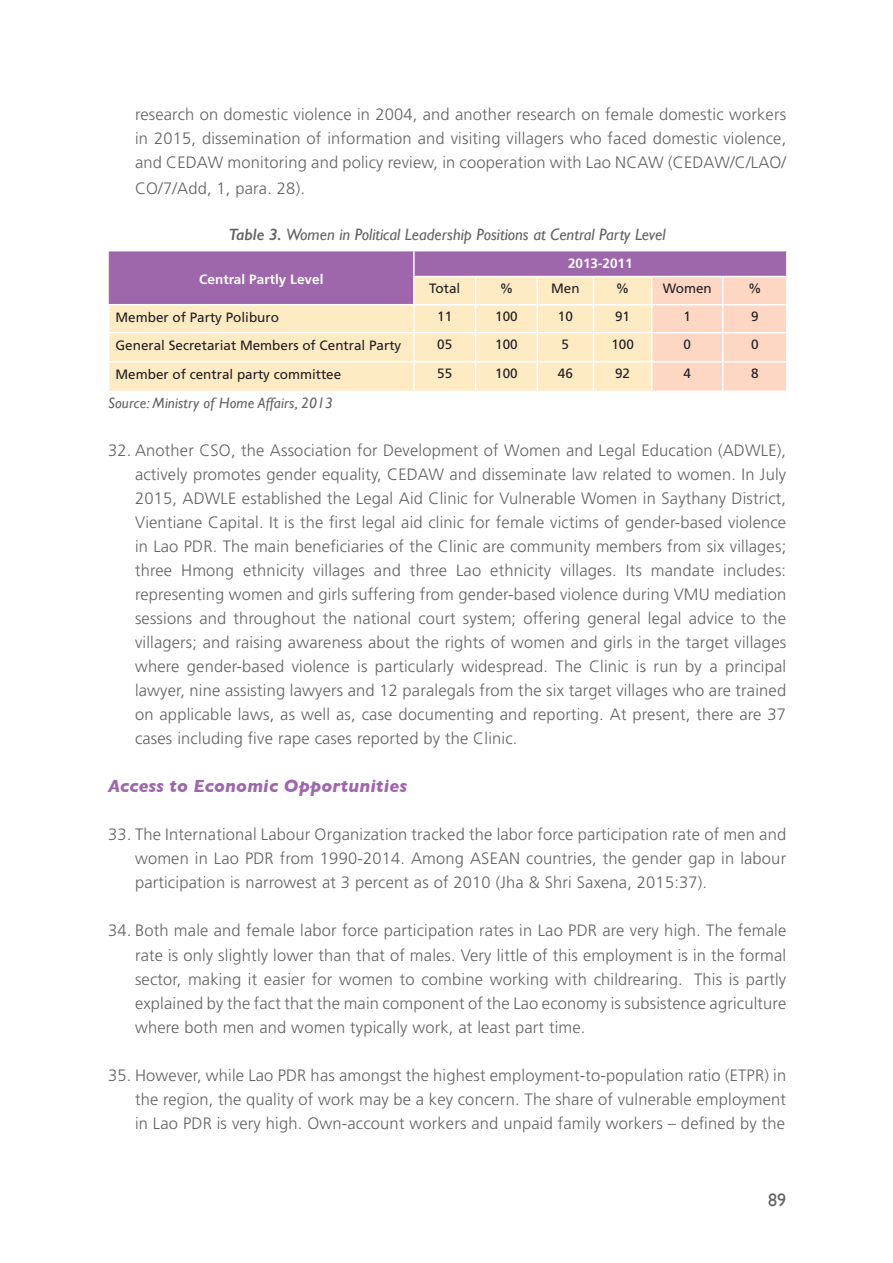
<style>
.page{position:relative;width:893px;height:1263px;background:#fff}
.page>*{position:absolute;margin:0;border:0;box-sizing:border-box;transform-origin:0 0}
.t1{font:italic 700 18px "Gill Sans";letter-spacing:.01em;color:#9e67ab}
.t2{font:18px "Gill Sans";color:#636366}
.t3{font:300 16.5px/24px "Frutiger LT Std";letter-spacing:.01em;color:#636366;text-align:justify}
.t4{font:italic 16.5px "Gill Sans";color:#636366}
.t5{font:italic 15px "Gill Sans";letter-spacing:.01em;color:#636366}
.t6{font:13.5px "Frutiger LT Std";color:#231f20}
.t7{font:700 13.5px "Frutiger LT Std";letter-spacing:.005em;color:#fff}
.s1{font-weight:600}
</style>
<div class="page">
<svg style="left:109px;top:251px;width:678px;height:140px;background:#e4c5bf"></svg>
<hr style="left:786px;top:363px;width:2px;height:28px;background:#fff">
<p class="t3" style="left:135px;top:103px;width:653px;line-height:24.5px">research on domestic violence in 2004, and another research on female domestic workers in 2015, dissemination of information and visiting villagers who faced domestic violence, and CEDAW monitoring and policy review, in cooperation with Lao NCAW (CEDAW/C/LAO/ CO/7/Add, 1, para. 28).</p>
<p class="t4" style="left:229px;top:225px;width:438px"><span class="s1">Table 3.</span> Women in Political Leadership Positions at Central Party Level</p>
<p class="t7" style="left:199px;top:271px;width:126px">Central Partly Level</p>
<p class="t7" style="left:568px;top:255px;width:66px">2013-2011</p>
<p class="t6" style="left:429px;top:280px;width:33px">Total</p>
<p class="t6" style="left:500px;top:280px;width:15px">%</p>
<p class="t6" style="left:551px;top:280px;width:30px">Men</p>
<p class="t6" style="left:616px;top:280px;width:15px">%</p>
<p class="t6" style="left:663px;top:280px;width:51px">Women</p>
<p class="t6" style="left:748px;top:280px;width:15px">%</p>
<p class="t6" style="left:116px;top:309px;width:165px">Member of Party Poliburo</p>
<p class="t6" style="left:437px;top:308px;width:17px">11</p>
<p class="t6" style="left:495px;top:308px;width:24px">100</p>
<p class="t6" style="left:558px;top:308px;width:17px">10</p>
<p class="t6" style="left:615px;top:308px;width:17px">91</p>
<p class="t6" style="left:683px;top:308px;width:9px">1</p>
<p class="t6" style="left:751px;top:308px;width:9px">9</p>
<p class="t6" style="left:116px;top:337px;width:287px">General Secretariat Members of Central Party</p>
<p class="t6" style="left:437px;top:336px;width:17px">05</p>
<p class="t6" style="left:495px;top:336px;width:24px">100</p>
<p class="t6" style="left:562px;top:336px;width:9px">5</p>
<p class="t6" style="left:611px;top:336px;width:24px">100</p>
<p class="t6" style="left:683px;top:336px;width:9px">0</p>
<p class="t6" style="left:751px;top:336px;width:9px">0</p>
<p class="t6" style="left:116px;top:366px;width:227px">Member of central party committee</p>
<p class="t6" style="left:437px;top:365px;width:17px">55</p>
<p class="t6" style="left:495px;top:365px;width:24px">100</p>
<p class="t6" style="left:558px;top:365px;width:17px">46</p>
<p class="t6" style="left:615px;top:365px;width:17px">92</p>
<p class="t6" style="left:683px;top:365px;width:9px">4</p>
<p class="t6" style="left:751px;top:365px;width:9px">8</p>
<p class="t5" style="left:108px;top:395px;width:226px">Source: Ministry of Home Affairs, 2013</p>
<p class="t3" style="left:135px;top:439px;width:653px;text-indent:-27px">32. Another CSO, the Association for Development of Women and Legal Education (ADWLE), actively promotes gender equality, CEDAW and disseminate law related to women. In July 2015, ADWLE established the Legal Aid Clinic for Vulnerable Women in Saythany District, Vientiane Capital. It is the first legal aid clinic for female victims of gender-based violence in Lao PDR. The main beneficiaries of the Clinic are community members from six villages; three Hmong ethnicity villages and three Lao ethnicity villages. Its mandate includes: representing women and girls suffering from gender-based violence during VMU mediation sessions and throughout the national court system; offering general legal advice to the villagers; and raising awareness about the rights of women and girls in the target villages where gender-based violence is particularly widespread. The Clinic is run by a principal lawyer, nine assisting lawyers and 12 paralegals from the six target villages who are trained on applicable laws, as well as, case documenting and reporting. At present, there are 37 cases including five rape cases reported by the Clinic.</p>
<p class="t1" style="left:108px;top:776px;width:301px">Access to Economic Opportunities</p>
<p class="t3" style="left:135px;top:823px;width:653px;text-indent:-27px">33. The International Labour Organization tracked the labor force participation rate of men and women in Lao PDR from 1990-2014. Among ASEAN countries, the gender gap in labour participation is narrowest at 3 percent as of 2010 (Jha &amp; Shri Saxena, 2015:37).</p>
<p class="t3" style="left:135px;top:919px;width:653px;text-indent:-27px">34. Both male and female labor force participation rates in Lao PDR are very high. The female rate is only slightly lower than that of males. Very little of this employment is in the formal sector, making it easier for women to combine working with childrearing. This is partly explained by the fact that the main component of the Lao economy is subsistence agriculture where both men and women typically work, at least part time.</p>
<p class="t3" style="left:135px;top:1063px;width:653px;text-indent:-27px">35. However, while Lao PDR has amongst the highest employment-to-population ratio (ETPR) in the region, the quality of work may be a key concern. The share of vulnerable employment in Lao PDR is very high. Own-account workers and unpaid family workers – defined by the</p>
<p class="t2" style="left:768px;top:1190px;width:19px">89</p>
</div>
